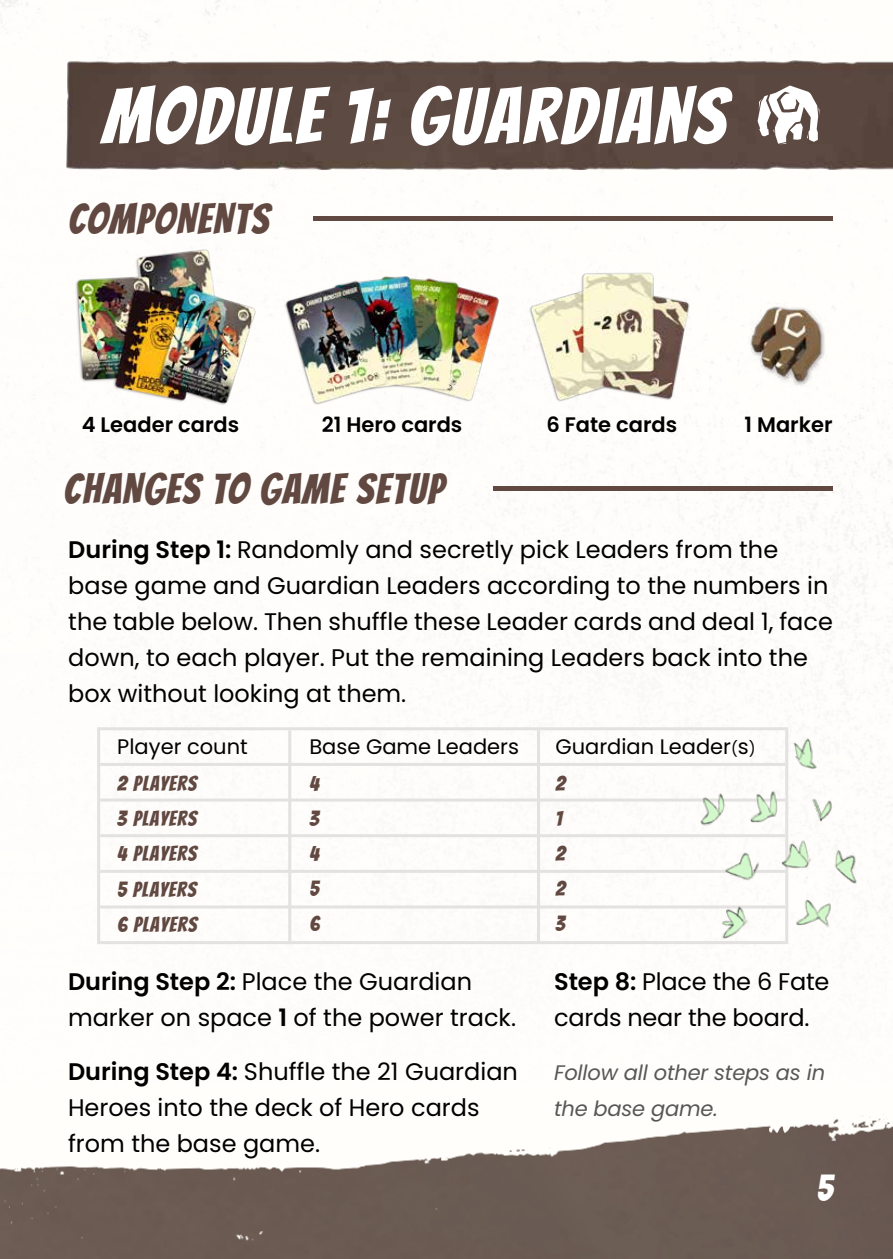
<style>
.page{position:relative;width:893px;height:1259px;background:#fefdfb}
.page>*{position:absolute;margin:0;border:0;box-sizing:border-box;transform-origin:0 0}
.t1{font:78px "Bangers";letter-spacing:.04em;color:#fff}
.t2{font:42px "Bangers";letter-spacing:.04em;color:#614841}
.t3{font:36px "Bangers";color:#fff}
.t4{font:24px/36px "Poppins";color:#000}
.t5{font:21px "Bangers";letter-spacing:.05em;color:#614841}
.t6{font:21px "Poppins";color:#000}
.t7{font:600 21px "Poppins";color:#000}
.t8{font:italic 21px/36px "Poppins";letter-spacing:-.01em;color:#575756}
.s1{font-weight:600}
.s2{font-size:15px}
</style>
<div class="page">
<img style="left:0;top:1114px;width:893px;height:145px">
<img style="left:66px;top:60px;width:827px;height:110px">
<hr style="left:313px;top:216px;width:520px;height:4px;background:#614841">
<hr style="left:493px;top:486px;width:340px;height:4px;background:#614841">
<svg style="left:758px;top:85px;width:61px;height:59px"></svg>
<img style="left:284px;top:276px;width:215px;height:129px">
<img style="left:75px;top:249px;width:181px;height:156px">
<img style="left:529px;top:272px;width:161px;height:129px">
<img style="left:710px;top:284px;width:154px;height:125px">
<hr style="left:100px;top:763px;width:685px;height:3px;background:#e3e2e1">
<hr style="left:100px;top:727px;width:685px;height:3px;background:#e3e2e1">
<hr style="left:100px;top:834px;width:685px;height:3px;background:#e3e2e1">
<hr style="left:100px;top:905px;width:685px;height:3px;background:#e3e2e1">
<hr style="left:100px;top:798px;width:685px;height:3px;background:#e3e2e1">
<hr style="left:100px;top:870px;width:685px;height:3px;background:#e3e2e1">
<hr style="left:100px;top:941px;width:685px;height:3px;background:#e3e2e1">
<hr style="left:288px;top:730px;width:3px;height:211px;background:#e3e2e1">
<hr style="left:537px;top:730px;width:3px;height:211px;background:#e3e2e1">
<hr style="left:785px;top:727px;width:3px;height:217px;background:#e3e2e1">
<hr style="left:97px;top:727px;width:3px;height:217px;background:#e3e2e1">
<img style="left:683px;top:730px;width:174px;height:209px">
<h1 class="t1" style="left:102px;top:71px;width:625px">MODULE 1: GUARDIANS</h1>
<h2 class="t2" style="left:68px;top:195px;width:202px">COMPONENTS</h2>
<p class="t7" style="left:82px;top:412px;width:159px">4 Leader cards</p>
<p class="t7" style="left:322px;top:412px;width:142px">21 Hero cards</p>
<p class="t7" style="left:546px;top:412px;width:132px">6 Fate cards</p>
<p class="t7" style="left:745px;top:412px;width:89px">1 Marker</p>
<h2 class="t2" style="left:63px;top:465px;width:382px">CHANGES TO GAME SETUP</h2>
<p class="t4" style="left:68px;top:532px;width:766px"><span class="s1">During Step 1:</span> Randomly and secretly pick Leaders from the base game and Guardian Leaders according to the numbers in the table below. Then shuffle these Leader cards and deal 1, face down, to each player. Put the remaining Leaders back into the box without looking at them.</p>
<p class="t6" style="left:117px;top:734px;width:132px">Player count</p>
<p class="t6" style="left:309px;top:734px;width:211px">Base Game Leaders</p>
<p class="t6" style="left:555px;top:734px;width:202px">Guardian Leader<span class="s2">(</span>s<span class="s2">)</span></p>
<p class="t5" style="left:117px;top:771px;width:81px">2 PLAYERS</p>
<p class="t5" style="left:309px;top:771px;width:11px">4</p>
<p class="t5" style="left:555px;top:771px;width:11px">2</p>
<p class="t5" style="left:117px;top:806px;width:81px">3 PLAYERS</p>
<p class="t5" style="left:309px;top:806px;width:11px">3</p>
<p class="t5" style="left:555px;top:806px;width:8px">1</p>
<p class="t5" style="left:117px;top:841px;width:81px">4 PLAYERS</p>
<p class="t5" style="left:309px;top:841px;width:11px">4</p>
<p class="t5" style="left:555px;top:841px;width:11px">2</p>
<p class="t5" style="left:117px;top:877px;width:80px">5 PLAYERS</p>
<p class="t5" style="left:309px;top:876px;width:11px">5</p>
<p class="t5" style="left:555px;top:876px;width:11px">2</p>
<p class="t5" style="left:117px;top:912px;width:81px">6 PLAYERS</p>
<p class="t5" style="left:309px;top:911px;width:12px">6</p>
<p class="t5" style="left:555px;top:911px;width:11px">3</p>
<p class="t4" style="left:68px;top:964px;width:449px"><span class="s1">During Step 2:</span> Place the Guardian marker on space <span class="s1">1</span> of the power track.</p>
<p class="t4" style="left:68px;top:1054px;width:451px"><span class="s1">During Step 4:</span> Shuffle the 21 Guardian<br>Heroes into the deck of Hero cards from the base game.</p>
<p class="t4" style="left:554px;top:964px;width:277px"><span class="s1">Step 8:</span> Place the 6 Fate cards near the board.</p>
<p class="t8" style="left:554px;top:1055px;width:273px">Follow all other steps as in the base game.</p>
<h3 class="t3" style="left:816px;top:1167px;width:18px">5</h3>
</div>
